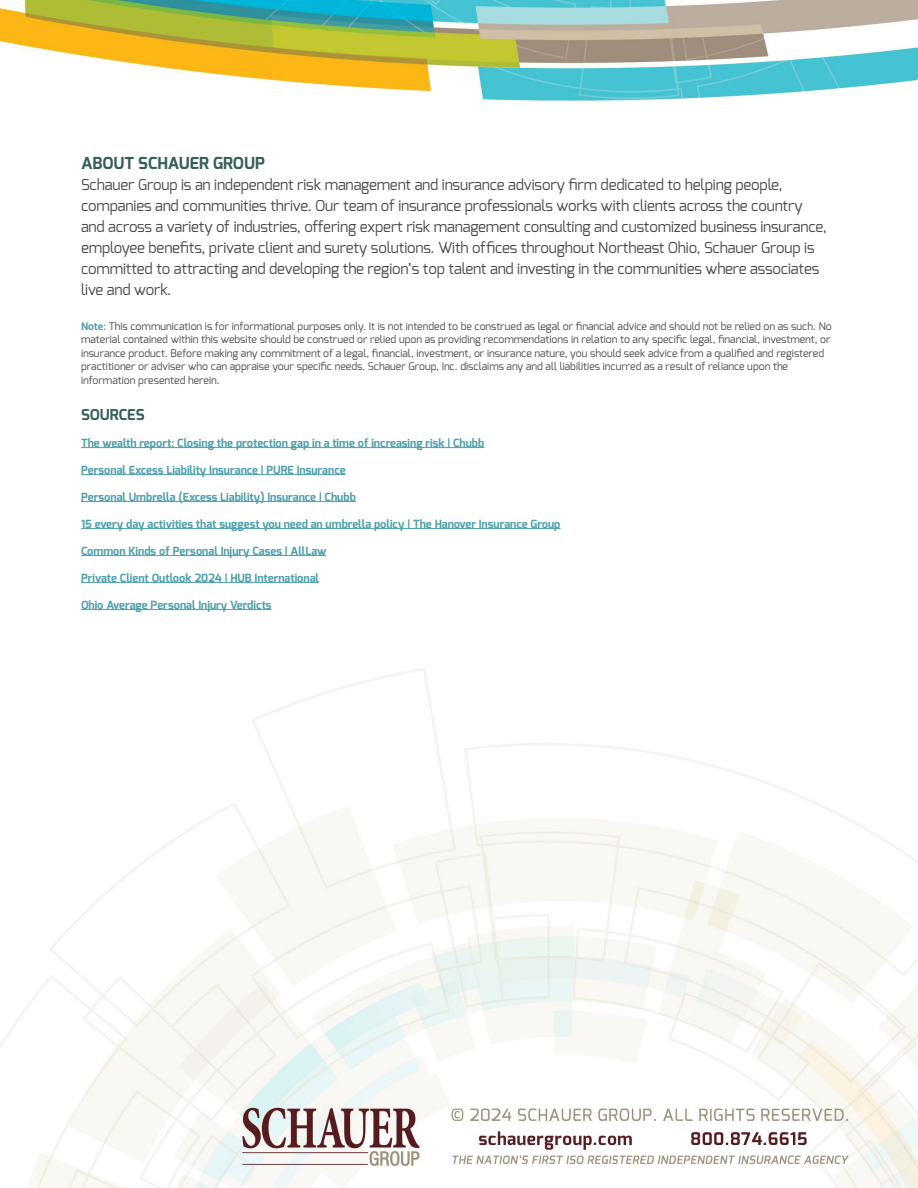
<style>
.page{position:relative;width:918px;height:1188px;background:#fff}
.page>*{position:absolute;margin:0;border:0;box-sizing:border-box;transform-origin:0 0}
.t1{font:700 16.5px "Exo";color:#355f59}
.t2{font:15px/21px "Exo";letter-spacing:-.01em;color:#4a4a49}
.t3{font:700 15px "Exo";color:#355f59}
.t4{font:700 11.25px "Exo";color:#4fa0ab}
.t5{font:10.5px/13.5px "Exo";color:#4a4a49}
.s1{font-weight:700;color:#4fa0ab}
</style>
<div class="page">
<img style="left:0;top:0;width:918px;height:1188px">
<hr style="left:81px;top:447px;width:403px;height:1px;background:#4fa0ab">
<hr style="left:81px;top:474px;width:265px;height:1px;background:#4fa0ab">
<hr style="left:81px;top:501px;width:275px;height:1px;background:#4fa0ab">
<hr style="left:81px;top:528px;width:480px;height:1px;background:#4fa0ab">
<hr style="left:81px;top:555px;width:245px;height:1px;background:#4fa0ab">
<hr style="left:81px;top:582px;width:238px;height:1px;background:#4fa0ab">
<hr style="left:81px;top:609px;width:191px;height:1px;background:#4fa0ab">
<h1 class="t1" style="left:81px;top:153px;width:185px">ABOUT SCHAUER GROUP</h1>
<p class="t2" style="left:81px;top:174px;width:747px">Schauer Group is an independent risk management and insurance advisory firm dedicated to helping people, companies and communities thrive. Our team of insurance professionals works with clients across the country and across a variety of industries, offering expert risk management consulting and customized business insurance, employee benefits, private client and surety solutions. With offices throughout Northeast Ohio, Schauer Group is committed to attracting and developing the region’s top talent and investing in the communities where associates live and work.</p>
<p class="t5" style="left:81px;top:319px;width:752px"><span class="s1">Note:</span> This communication is for informational purposes only. It is not intended to be construed as legal or financial advice and should not be relied on as such. No material contained within this website should be construed or relied upon as providing recommendations in relation to any specific legal, financial, investment, or insurance product. Before making any commitment of a legal, financial, investment, or insurance nature, you should seek advice from a qualified and registered practitioner or adviser who can appraise your specific needs. Schauer Group, Inc. disclaims any and all liabilities incurred as a result of reliance upon the information presented herein.</p>
<h2 class="t3" style="left:81px;top:405px;width:65px">SOURCES</h2>
<p class="t4" style="left:81px;top:435px;width:405px">The wealth report: Closing the protection gap in a time of increasing risk | Chubb</p>
<p class="t4" style="left:81px;top:462px;width:266px">Personal Excess Liability Insurance | PURE Insurance</p>
<p class="t4" style="left:81px;top:489px;width:276px">Personal Umbrella (Excess Liability) Insurance | Chubb</p>
<p class="t4" style="left:81px;top:516px;width:481px">15 every day activities that suggest you need an umbrella policy | The Hanover Insurance Group</p>
<p class="t4" style="left:81px;top:543px;width:247px">Common Kinds of Personal Injury Cases | AllLaw</p>
<p class="t4" style="left:81px;top:570px;width:240px">Private Client Outlook 2024 | HUB International</p>
<p class="t4" style="left:81px;top:597px;width:192px">Ohio Average Personal Injury Verdicts</p>
</div>
